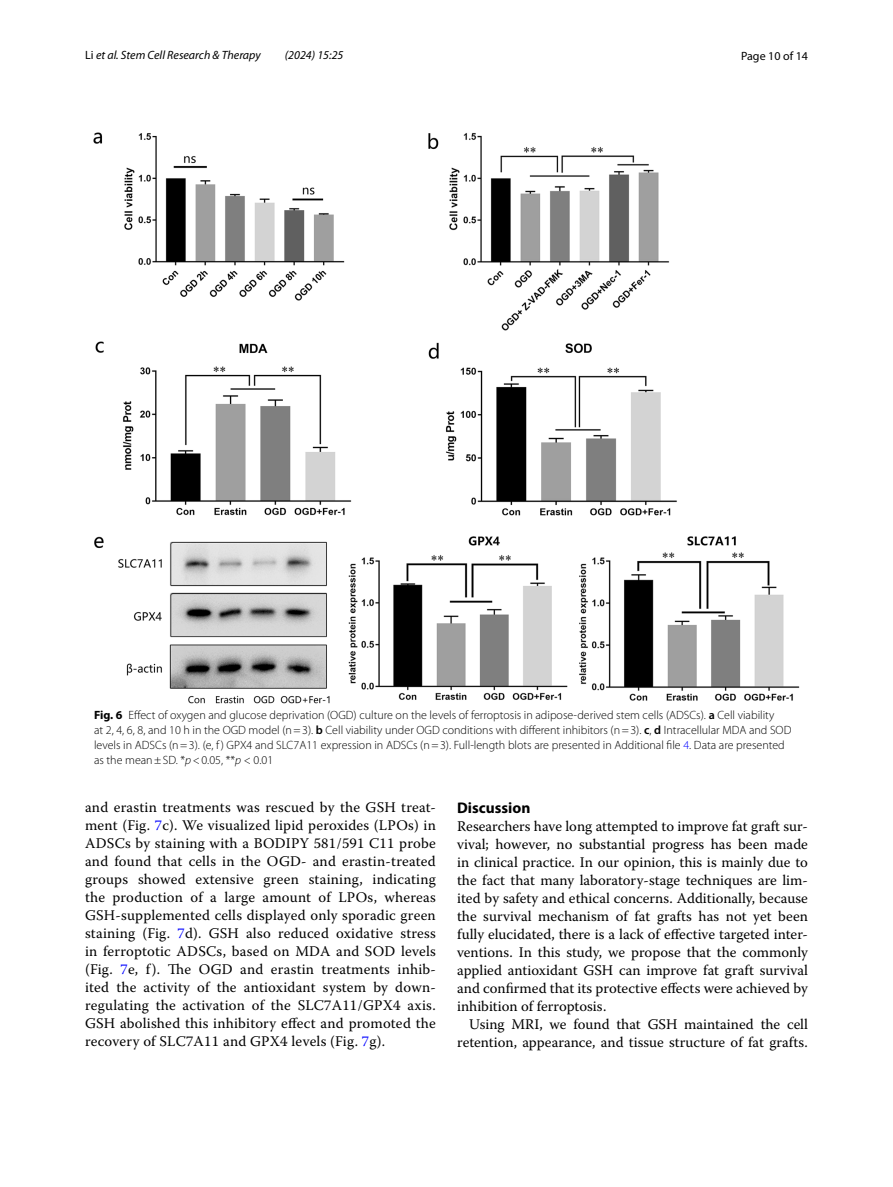
<style>
.page{position:relative;width:893px;height:1187px;background:#fff}
.page>*{position:absolute;margin:0;border:0;box-sizing:border-box;transform-origin:0 0}
.t1{font:700 15.45px "Myriad Pro";color:#000}
.t2{font:14.7px/18px "Warnock Pro";color:#000;text-align:justify}
.t3{font:300 12px/15px "Myriad Pro";color:#000}
.t4{font:italic 12px "Myriad Pro";color:#000}
.t5{font:12px "Myriad Pro";color:#000}
.s1{font-style:normal}
.s2{font-weight:700}
.s3{font-weight:600}
.s4{color:#00f}
.s5{font-style:italic}
</style>
<div class="page">
<img style="left:94px;top:133px;width:705px;height:570px">
<p class="t4" style="left:85px;top:48px;width:177px"><span class="s1">Li</span> et al. Stem Cell Research &amp; Therapy</p>
<p class="t4" style="left:285px;top:48px;width:60px">(2024) 15:25</p>
<p class="t5" style="left:741px;top:48px;width:68px">Page 10 of 14</p>
<p class="t3" style="left:94px;top:707px;width:699px"><span class="s2">Fig. 6</span> Effect of oxygen and glucose deprivation (OGD) culture on the levels of ferroptosis in adipose-derived stem cells (ADSCs). <span class="s3">a</span> Cell viability<br>at 2, 4, 6, 8, and 10 h in the OGD model (n=3). <span class="s3">b</span> Cell viability under OGD conditions with different inhibitors (n=3). <span class="s3">c</span>, <span class="s3">d</span> Intracellular MDA and SOD levels in ADSCs (n=3). (e, f ) GPX4 and SLC7A11 expression in ADSCs (n=3). Full-length blots are presented in Additional file <span class="s4">4</span>. Data are presented as the mean±SD. *<span class="s5">p</span>&lt;0.05, **<span class="s5">p</span> &lt; 0.01</p>
<p class="t2" style="left:85px;top:798px;width:352px">and erastin treatments was rescued by the GSH treat&shy;ment (Fig. <span class="s4">7</span>c). We visualized lipid peroxides (LPOs) in ADSCs by staining with a BODIPY 581/591 C11 probe and found that cells in the OGD- and erastin-treated groups showed extensive green staining, indicating the production of a large amount of LPOs, whereas GSH-supplemented cells displayed only sporadic green staining (Fig. <span class="s4">7</span>d). GSH also reduced oxidative stress in ferroptotic ADSCs, based on MDA and SOD levels (Fig. <span class="s4">7</span>e, f). The OGD and erastin treatments inhib&shy;ited the activity of the antioxidant system by down&shy;regulating the activation of the SLC7A11/GPX4 axis.<br>GSH abolished this inhibitory effect and promoted the recovery of SLC7A11 and GPX4 levels (Fig. <span class="s4">7</span>g).</p>
<p class="t1" style="left:457px;top:797px;width:75px">Discussion</p>
<p class="t2" style="left:457px;top:816px;width:352px">Researchers have long attempted to improve fat graft sur&shy;vival; however, no substantial progress has been made in clinical practice. In our opinion, this is mainly due to the fact that many laboratory-stage techniques are lim&shy;ited by safety and ethical concerns. Additionally, because the survival mechanism of fat grafts has not yet been fully elucidated, there is a lack of effective targeted inter&shy;ventions. In this study, we propose that the commonly applied antioxidant GSH can improve fat graft survival and confirmed that its protective effects were achieved by inhibition of ferroptosis.</p>
<p class="t2" style="left:457px;top:1014px;width:352px;text-align:right">Using MRI, we found that GSH maintained the cell retention, appearance, and tissue structure of fat grafts.</p>
</div>
